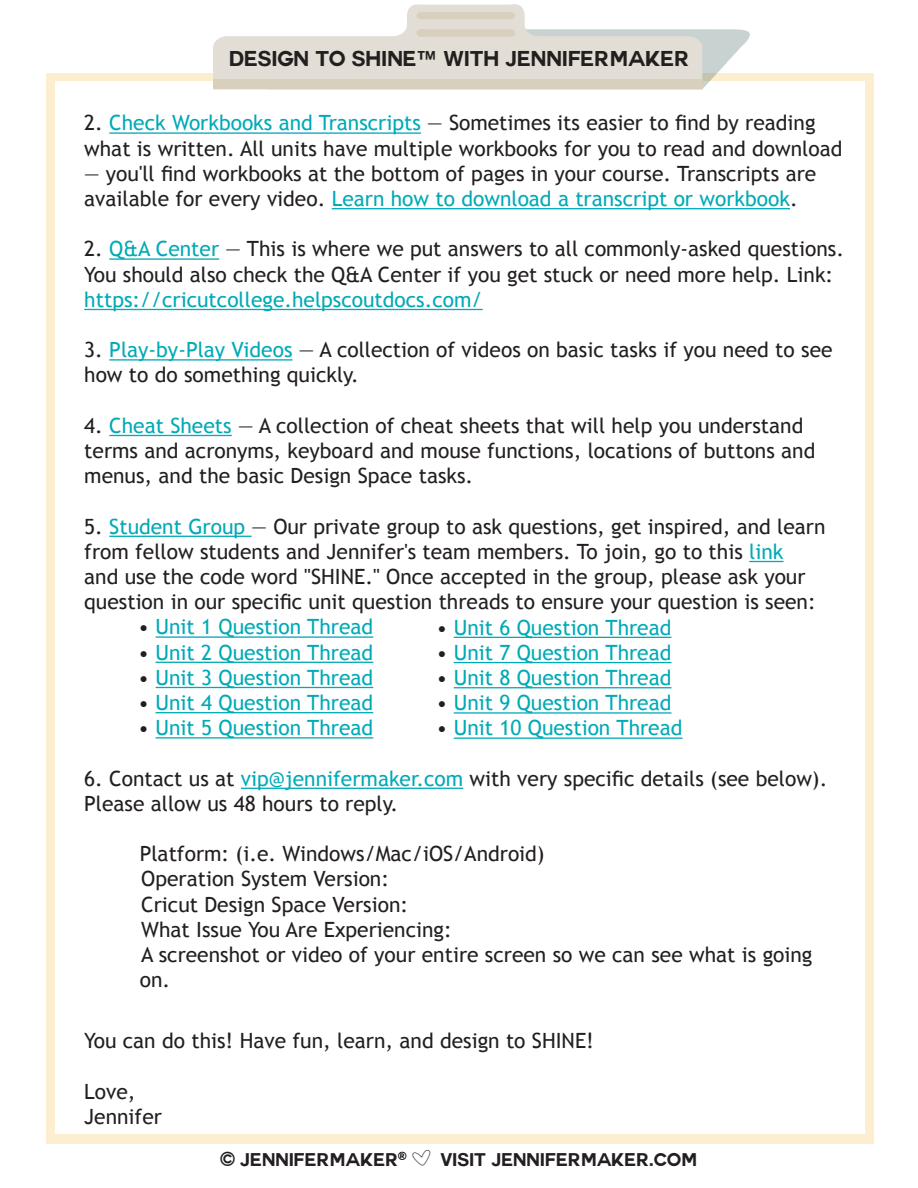
<style>
.page{position:relative;width:918px;height:1188px;background:#fff}
.page>*{position:absolute;margin:0;border:0;box-sizing:border-box;transform-origin:0 0}
.t1{font:21px/25.2px "Trebuchet MS";color:#231f20}
.t2{font:21px "Trebuchet MS";color:#00aab6}
.t3{font:700 21px "Couture";color:#231f20}
.t4{font:700 18px "Couture";color:#231f20}
.s1{color:#00aab6}
.s2{color:#231f20}
.s3{font-family:"Cutie Patootie Hollow";font-weight:400;font-size:28.5px}
.s4{font-family:"Jennifer Maker Brand";font-weight:400}
</style>
<div class="page">
<div style="left:46px;top:73px;width:828px;height:1070px;background:#feeed0"></div>
<div style="left:55px;top:81px;width:810px;height:1053px;background:#fff"></div>
<svg style="left:213px;top:4px;width:537px;height:85px"></svg>
<div style="left:213px;top:79px;width:489px;height:10px;background:#d8d0bc"></div>
<hr style="left:109px;top:132px;width:312px;height:2px;background:#00aab6">
<hr style="left:332px;top:208px;width:458px;height:1px;background:#00aab6">
<hr style="left:109px;top:258px;width:110px;height:2px;background:#00aab6">
<hr style="left:84px;top:309px;width:399px;height:1px;background:#00aab6">
<hr style="left:109px;top:359px;width:184px;height:2px;background:#00aab6">
<hr style="left:109px;top:435px;width:123px;height:1px;background:#00aab6">
<hr style="left:109px;top:536px;width:143px;height:1px;background:#00aab6">
<hr style="left:749px;top:561px;width:35px;height:1px;background:#00aab6">
<hr style="left:156px;top:636px;width:217px;height:2px;background:#00aab6">
<hr style="left:156px;top:662px;width:217px;height:1px;background:#00aab6">
<hr style="left:156px;top:687px;width:217px;height:1px;background:#00aab6">
<hr style="left:156px;top:712px;width:217px;height:1px;background:#00aab6">
<hr style="left:156px;top:737px;width:217px;height:2px;background:#00aab6">
<hr style="left:241px;top:788px;width:222px;height:1px;background:#00aab6">
<hr style="left:454px;top:637px;width:217px;height:1px;background:#00aab6">
<hr style="left:454px;top:662px;width:217px;height:1px;background:#00aab6">
<hr style="left:454px;top:687px;width:217px;height:1px;background:#00aab6">
<hr style="left:454px;top:712px;width:217px;height:2px;background:#00aab6">
<hr style="left:454px;top:738px;width:229px;height:1px;background:#00aab6">
<p class="t3" style="left:229px;top:49px;width:462px">DESIGN TO SHINE™ WITH JENNIFERMAKER</p>
<p class="t1" style="left:84px;top:111px;width:760px">2. <span class="s1">Check Workbooks and Transcripts</span> — Sometimes its easier to find by reading what is written. All units have multiple workbooks for you to read and download</p>
<p class="t1" style="left:84px;top:161px;width:734px">— you'll find workbooks at the bottom of pages in your course. Transcripts are available for every video. <span class="s1">Learn how to download a transcript or workbook</span>.</p>
<p class="t1" style="left:84px;top:237px;width:761px">2. <span class="s1">Q&amp;A Center</span> — This is where we put answers to all commonly-asked questions.<br>You should also check the Q&amp;A Center if you get stuck or need more help. Link: <span class="s1">https://cricutcollege.helpscoutdocs.com/</span></p>
<p class="t1" style="left:84px;top:337px;width:750px">3. <span class="s1">Play-by-Play Videos</span> — A collection of videos on basic tasks if you need to see how to do something quickly.</p>
<p class="t1" style="left:84px;top:413px;width:733px">4. <span class="s1">Cheat Sheets</span> — A collection of cheat sheets that will help you understand terms and acronyms, keyboard and mouse functions, locations of buttons and menus, and the basic Design Space tasks.</p>
<p class="t1" style="left:84px;top:514px;width:743px">5. <span class="s1">Student Group</span> — Our private group to ask questions, get inspired, and learn from fellow students and Jennifer's team members. To join, go to this <span class="s1">link<br></span>and use the code word "SHINE." Once accepted in the group, please ask your question in our specific unit question threads to ensure your question is seen:</p>
<p class="t2" style="left:138px;top:615px;width:237px"><span class="s2">•</span> Unit 1 Question Thread</p>
<p class="t2" style="left:138px;top:640px;width:237px"><span class="s2">•</span> Unit 2 Question Thread</p>
<p class="t2" style="left:138px;top:665px;width:237px"><span class="s2">•</span> Unit 3 Question Thread</p>
<p class="t2" style="left:138px;top:690px;width:237px"><span class="s2">•</span> Unit 4 Question Thread</p>
<p class="t2" style="left:138px;top:715px;width:237px"><span class="s2">•</span> Unit 5 Question Thread</p>
<p class="t1" style="left:84px;top:766px;width:745px">6. Contact us at <span class="s1">vip@jennifermaker.com</span> with very specific details (see below).<br>Please allow us 48 hours to reply.</p>
<p class="t1" style="left:140px;top:841px;width:674px">Platform: (i.e. Windows/Mac/iOS/Android)<br>Operation System Version:<br>Cricut Design Space Version:<br>What Issue You Are Experiencing:<br>A screenshot or video of your entire screen so we can see what is going on.</p>
<p class="t2" style="left:436px;top:615px;width:237px"><span class="s2">•</span> Unit 6 Question Thread</p>
<p class="t2" style="left:436px;top:640px;width:237px"><span class="s2">•</span> Unit 7 Question Thread</p>
<p class="t2" style="left:436px;top:665px;width:237px"><span class="s2">•</span> Unit 8 Question Thread</p>
<p class="t2" style="left:436px;top:690px;width:237px"><span class="s2">•</span> Unit 9 Question Thread</p>
<p class="t2" style="left:436px;top:716px;width:248px"><span class="s2">•</span> Unit 10 Question Thread</p>
<p class="t1" style="left:84px;top:1029px;width:511px">You can do this! Have fun, learn, and design to SHINE!</p>
<p class="t1" style="left:84px;top:1079px;width:79px">Love,<br>Jennifer</p>
<p class="t4" style="left:220px;top:1152px;width:479px">© JENNIFERMAKER<sup>®</sup> <span class="s3">|</span> VISIT JENNIFERMAKER<span class="s4">.</span>COM</p>
</div>
